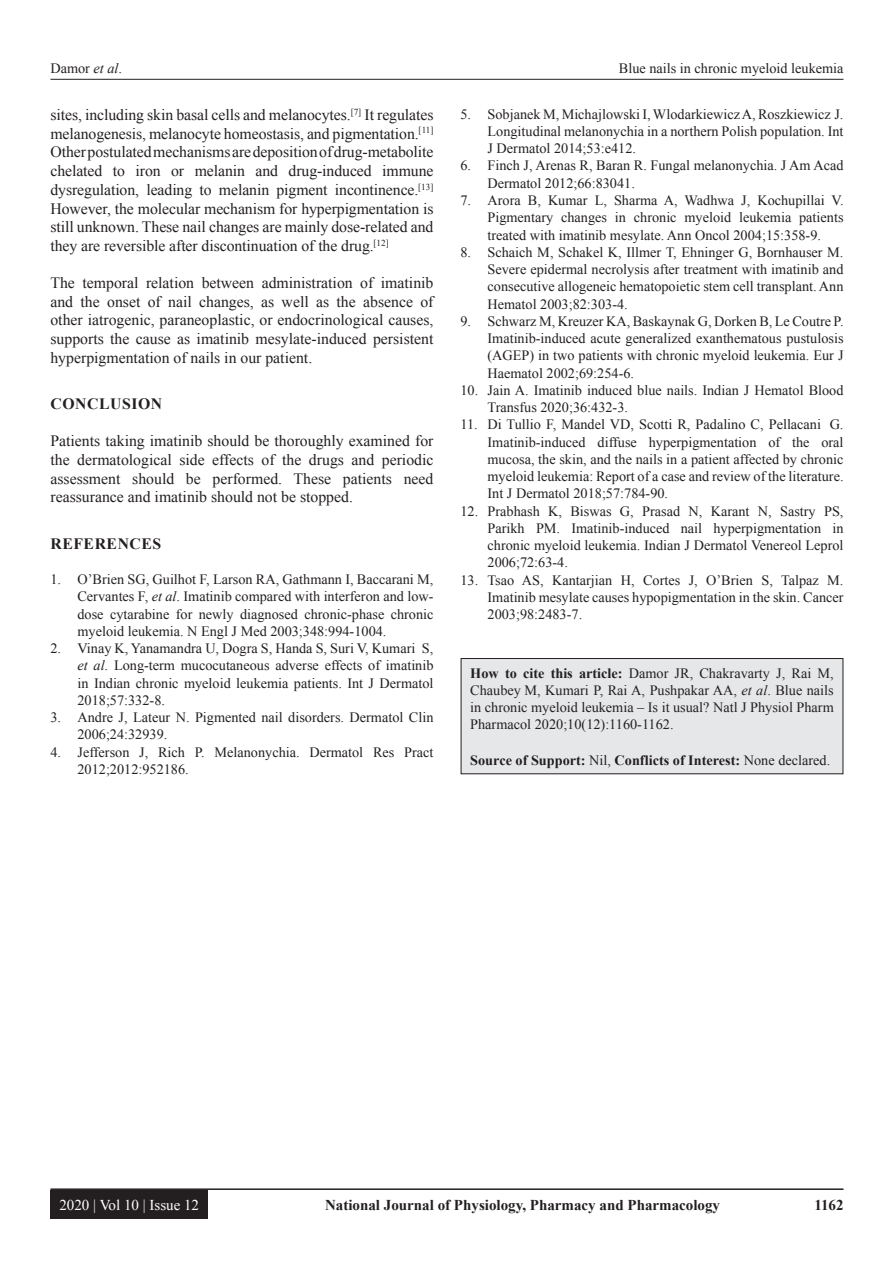
<style>
.page{position:relative;width:894px;height:1263px;background:#fff}
.page>*{position:absolute;margin:0;border:0;box-sizing:border-box;transform-origin:0 0}
.TX{font:15.75px/18.8px "Times New Roman";color:#231f20;text-align:justify}
.t1{font:700 15.75px "Times New Roman";letter-spacing:.035em;color:#231f20}
.t2{font:700 15px "Times New Roman";color:#231f20}
.t3{font:15px "Times New Roman";color:#fff}
.REF{font:14.25px/17.2px "Times New Roman";color:#231f20;text-align:justify}
.HTC{font:14.25px/17.2px "Times New Roman";color:#231f20;text-align:justify}
.HTC-2{font:700 14.25px "Times New Roman";color:#231f20}
.s1{font-style:italic}
.s2{font-weight:700}
.s3{font-weight:400}
</style>
<div class="page">
<hr style="left:50px;top:79px;width:793px;height:1px;background:#231f20">
<hr style="left:50px;top:1188px;width:793px;height:1px;background:#231f20">
<div style="left:50px;top:1190px;width:158px;height:28px;background:#231f20"></div>
<div style="left:461px;top:658px;width:381px;height:116px;background:#e6e7e9"></div>
<div style="left:460px;top:658px;width:382px;height:116px;border:1px solid #231f20"></div>
<p class="REF" style="left:50px;top:59px;width:73px">Damor <span class="s1">et al</span>.</p>
<p class="REF" style="left:618px;top:59px;width:226px">Blue nails in chronic myeloid leukemia</p>
<p class="TX" style="left:50px;top:105px;width:384px">sites, including skin basal cells and melanocytes.<sup>[7]</sup> It regulates melanogenesis, melanocyte homeostasis, and pigmentation.<sup>[11] </sup>Other postulated mechanisms are deposition of drug-metabolite chelated to iron or melanin and drug-induced immune dysregulation, leading to melanin pigment incontinence.<sup>[13] </sup>However, the molecular mechanism for hyperpigmentation is still unknown. These nail changes are mainly dose-related and they are reversible after discontinuation of the drug.<sup>[12]</sup></p>
<p class="TX" style="left:50px;top:273px;width:384px">The temporal relation between administration of imatinib and the onset of nail changes, as well as the absence of other iatrogenic, paraneoplastic, or endocrinological causes, supports the cause as imatinib mesylate-induced persistent hyperpigmentation of nails in our patient.</p>
<h1 class="t1" style="left:50px;top:393px;width:113px">CONCLUSION</h1>
<p class="TX" style="left:50px;top:431px;width:384px">Patients taking imatinib should be thoroughly examined for the dermatological side effects of the drugs and periodic assessment should be performed. These patients need reassurance and imatinib should not be stopped.</p>
<h1 class="t1" style="left:50px;top:532px;width:112px">REFERENCES</h1>
<p class="REF" style="left:77px;top:570px;width:357px;text-indent:-27px">1. O’Brien SG, Guilhot F, Larson RA, Gathmann I, Baccarani M, Cervantes F, <span class="s1">et al</span>. Imatinib compared with interferon and low&shy;dose cytarabine for newly diagnosed chronic-phase chronic myeloid leukemia. N Engl J Med 2003;348:994-1004.</p>
<p class="REF" style="left:77px;top:639px;width:357px;text-indent:-27px">2. Vinay K, Yanamandra U, Dogra S, Handa S, Suri V, Kumari S, <span class="s1">et al</span>. Long-term mucocutaneous adverse effects of imatinib in Indian chronic myeloid leukemia patients. Int J Dermatol 2018;57:332-8.</p>
<p class="REF" style="left:77px;top:708px;width:357px;text-indent:-27px">3. Andre J, Lateur N. Pigmented nail disorders. Dermatol Clin<br>2006;24:32939.</p>
<p class="REF" style="left:77px;top:743px;width:357px;text-indent:-27px">4. Jefferson J, Rich P. Melanonychia. Dermatol Res Pract<br>2012;2012:952186.</p>
<p class="REF" style="left:487px;top:105px;width:357px;text-indent:-27px">5. Sobjanek M, Michajlowski I, Wlodarkiewicz A, Roszkiewicz J.<br>Longitudinal melanonychia in a northern Polish population. Int J Dermatol 2014;53:e412.</p>
<p class="REF" style="left:487px;top:157px;width:357px;text-indent:-27px">6. Finch J, Arenas R, Baran R. Fungal melanonychia. J Am Acad<br>Dermatol 2012;66:83041.</p>
<p class="REF" style="left:487px;top:191px;width:357px;text-indent:-27px">7. Arora B, Kumar L, Sharma A, Wadhwa J, Kochupillai V.<br>Pigmentary changes in chronic myeloid leukemia patients treated with imatinib mesylate. Ann Oncol 2004;15:358-9.</p>
<p class="REF" style="left:487px;top:243px;width:357px;text-indent:-27px">8. Schaich M, Schakel K, Illmer T, Ehninger G, Bornhauser M.<br>Severe epidermal necrolysis after treatment with imatinib and consecutive allogeneic hematopoietic stem cell transplant. Ann Hematol 2003;82:303-4.</p>
<p class="REF" style="left:487px;top:312px;width:357px;text-indent:-27px">9. Schwarz M, Kreuzer KA, Baskaynak G, Dorken B, Le Coutre P.<br>Imatinib-induced acute generalized exanthematous pustulosis (AGEP) in two patients with chronic myeloid leukemia. Eur J Haematol 2002;69:254-6.</p>
<p class="REF" style="left:487px;top:381px;width:357px;text-indent:-27px">10. Jain A. Imatinib induced blue nails. Indian J Hematol Blood<br>Transfus 2020;36:432-3.</p>
<p class="REF" style="left:487px;top:415px;width:357px;text-indent:-27px">11. Di Tullio F, Mandel VD, Scotti R, Padalino C, Pellacani G.<br>Imatinib-induced diffuse hyperpigmentation of the oral mucosa, the skin, and the nails in a patient affected by chronic myeloid leukemia: Report of a case and review of the literature.<br>Int J Dermatol 2018;57:784-90.</p>
<p class="REF" style="left:487px;top:502px;width:357px;text-indent:-27px">12. Prabhash K, Biswas G, Prasad N, Karant N, Sastry PS, Parikh PM. Imatinib-induced nail hyperpigmentation in chronic myeloid leukemia. Indian J Dermatol Venereol Leprol 2006;72:63-4.</p>
<p class="REF" style="left:487px;top:571px;width:357px;text-indent:-27px">13. Tsao AS, Kantarjian H, Cortes J, O’Brien S, Talpaz M.<br>Imatinib mesylate causes hypopigmentation in the skin. Cancer 2003;98:2483-7.</p>
<p class="HTC" style="left:470px;top:663px;width:365px"><span class="s2">How to cite this article:</span> Damor JR, Chakravarty J, Rai M, Chaubey M, Kumari P, Rai A, Pushpakar AA, <span class="s1">et al</span>. Blue nails in chronic myeloid leukemia – Is it usual? Natl J Physiol Pharm Pharmacol 2020;10(12):1160-1162.</p>
<p class="HTC-2" style="left:470px;top:749px;width:361px">Source of Support: <span class="s3">Nil,</span> Conflicts of Interest: <span class="s3">None declared.</span></p>
<p class="t3" style="left:59px;top:1193px;width:141px">2020 | Vol 10 | Issue 12</p>
<p class="t2" style="left:325px;top:1194px;width:396px">National Journal of Physiology, Pharmacy and Pharmacology</p>
<p class="t2" style="left:814px;top:1194px;width:31px">1162</p>
</div>
